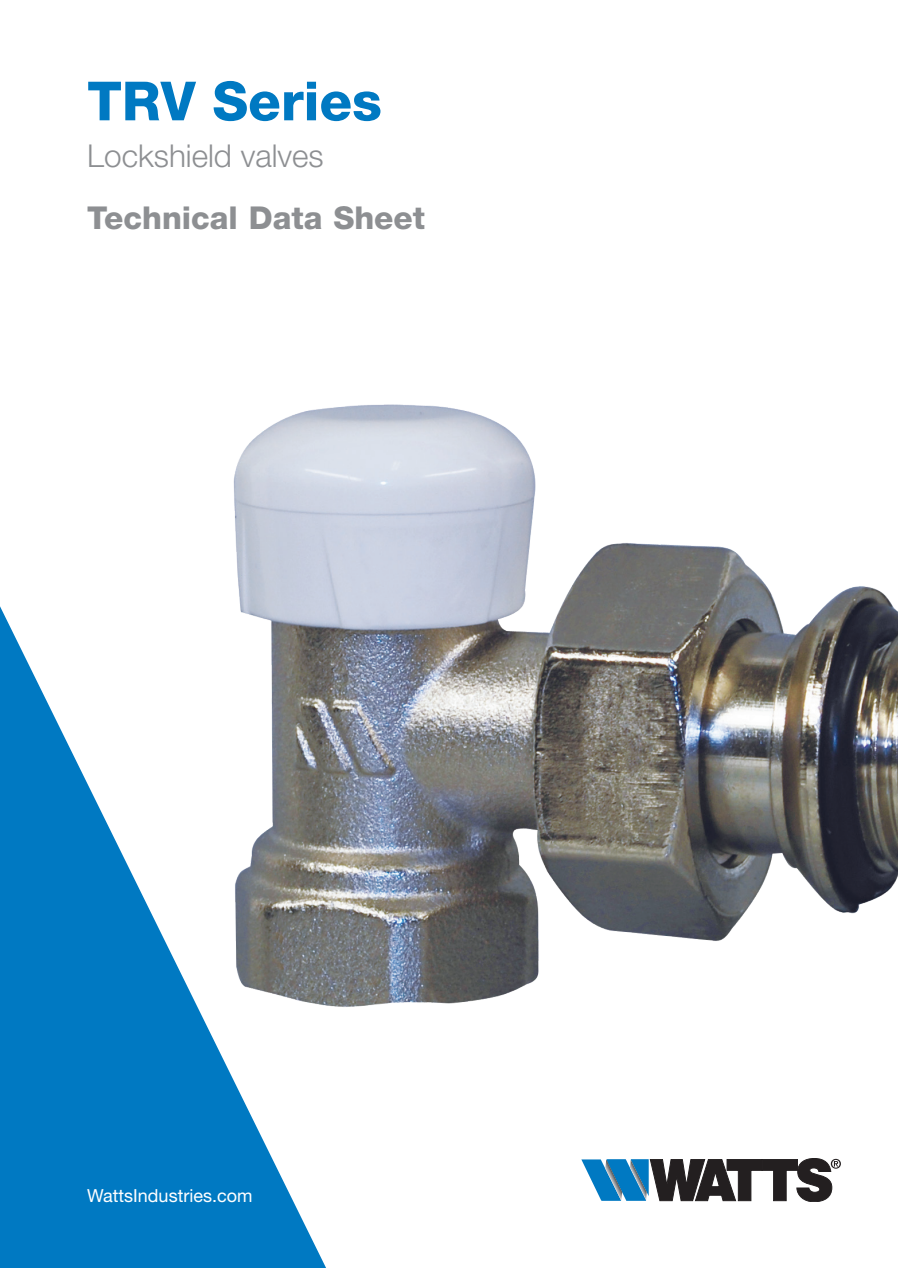
<style>
.page{position:relative;width:898px;height:1268px;background:#fff}
.page>*{position:absolute;margin:0;border:0;box-sizing:border-box;transform-origin:0 0}
.t1{font:800 54px "Helvetica Neue LT Std";color:#0079c2}
.t2{font:800 31.5px "Helvetica Neue LT Std";color:#8d8f92}
.t3{font:300 31.5px "Helvetica Neue LT Std";color:#8d8f92}
.t4{font:18px "Helvetica Neue LT Std";color:#fff}
</style>
<div class="page">
<svg style="left:581px;top:1158px;width:259px;height:43px"></svg>
<svg style="left:0;top:606px;width:326px;height:661px;fill:#0079c2"></svg>
<img style="left:160px;top:404px;width:737px;height:648px">
<h1 class="t1" style="left:87px;top:69px;width:296px">TRV Series</h1>
<h2 class="t3" style="left:87px;top:136px;width:238px">Lockshield valves</h2>
<h2 class="t2" style="left:87px;top:199px;width:339px">Technical Data Sheet</h2>
<p class="t4" style="left:87px;top:1184px;width:167px">WattsIndustries.com</p>
</div>
